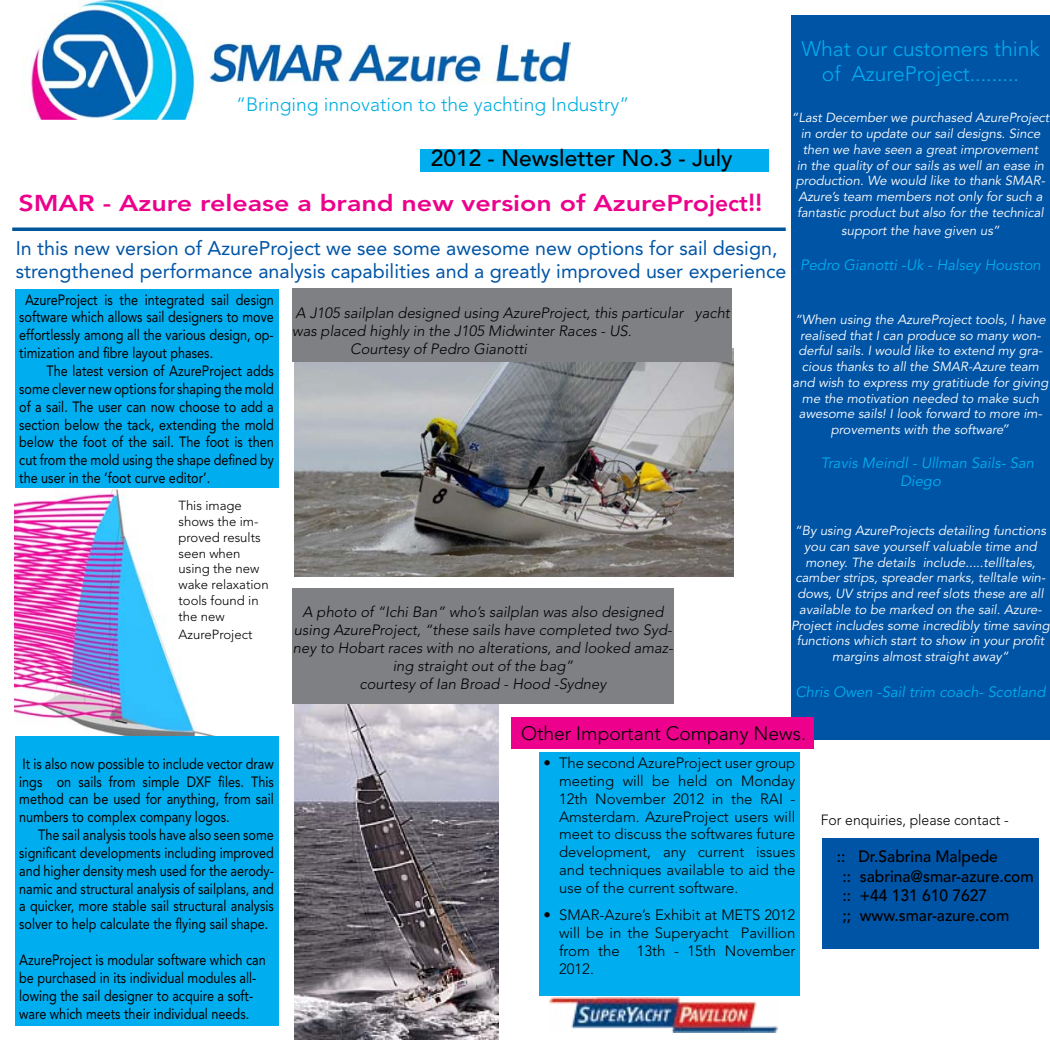
<style>
.page{position:relative;width:1050px;height:1050px;background:#fff}
.page>*{position:absolute;margin:0;border:0;box-sizing:border-box;transform-origin:0 0}
.t1{font:800 22.75px/44.7px "Avenir";color:#ec008c;scale:1.18 1}
.t2{font:300 21px/25.2px "Avenir";color:#00aeef;text-align:center}
.t3{font:19.69px/23.6px "Avenir";color:#0054a6}
.t4{font:300 19.25px "Avenir";color:#00aee2}
.t5{font:300 19.25px "Avenir";color:#000}
.t6{font:500 16.36px/19.6px "Avenir";color:#000;scale:.95 1}
.t7{font:14.88px/17.8px "Avenir";color:#000;text-align:justify;scale:.85 1}
.t8{font:italic 300 14.88px/17.8px "Avenir";color:#000;text-align:center}
.t9{font:300 14.88px/17.8px "Avenir";color:#000;text-align:justify}
.t10{font:italic 14.88px/17.8px "Avenir";color:#00aeef}
.t11{font:300 14.7px "Avenir";color:#000;scale:.95 1}
.t12{font:italic 13.12px/15.8px "Avenir";color:#fff;text-align:center}
.t13{font:300 13.12px/15.8px "Avenir";color:#000}
.s1{font-weight:500;color:#000}
.s2{font-size:24.5px}
.s3{font-family:"Book Antiqua";font-style:normal}
</style>
<div class="page">
<div style="left:822px;top:838px;width:218px;height:110px;background:#0054a6"></div>
<div style="left:15px;top:289px;width:263px;height:737px;background:#00aeef"></div>
<div style="left:420px;top:149px;width:348px;height:23px;background:#00aeef"></div>
<hr style="left:12px;top:228px;width:774px;height:3px;background:#005699">
<img style="left:14px;top:488px;width:264px;height:247px">
<div style="left:539px;top:752px;width:261px;height:244px;background:#00aeef"></div>
<img style="left:30px;top:0;width:540px;height:119px">
<div style="left:791px;top:16px;width:259px;height:724px;background:#0054a6"></div>
<img style="left:294px;top:348px;width:440px;height:229px">
<div style="left:292px;top:289px;width:440px;height:73px;background:#7e8083"></div>
<img style="left:294px;top:704px;width:205px;height:335px">
<div style="left:292px;top:588px;width:382px;height:116px;background:#7e8083"></div>
<img style="left:550px;top:998px;width:227px;height:35px">
<div style="left:511px;top:718px;width:303px;height:31px;background:#ec008c"></div>
<p class="t4" style="left:236px;top:93px;width:395px">“Bringing innovation to the yachting Industry”</p>
<h1 class="t1" style="left:18px;top:136px;width:632px;text-indent:412px"><span class="s1">2012 - Newsletter No.3 - July<br></span>SMAR - Azure release a brand new version of AzureProject<span class="s2">!!</span></h1>
<h3 class="t3" style="left:16px;top:236px;width:772px">In this new version of AzureProject we see some awesome new options for sail design, strengthened performance analysis capabilities and a greatly improved user experience</h3>
<h2 class="t2" style="left:801px;top:36px;width:240px">What our customers think of AzureProject.........</h2>
<p class="t12" style="left:792px;top:110px;width:259px">“Last December we purchased AzureProject in order to update our sail designs. Since then we have seen a great improvement<br>in the quality of our sails as well an ease in production. We would like to thank SMAR-Azure’s team members not only for such a fantastic product but also for the technical</p>
<p class="t12" style="left:841px;top:223px;width:160px">support the have given us”</p>
<p class="t10" style="left:800px;top:257px;width:242px">Pedro Gianotti -Uk - Halsey Houston</p>
<p class="t7" style="left:19px;top:291px;width:301px;text-indent:6px">AzureProject is the integrated sail design software which allows sail designers to move effortlessly among all the various design, op&shy;timization and fibre layout phases.</p>
<p class="t7" style="left:19px;top:362px;width:301px;text-indent:27px">The latest version of AzureProject adds some clever new options for shaping the mold of a sail. The user can now choose to add a section below the tack, extending the mold below the foot of the sail. The foot is then cut from the mold using the shape defined by the user in the ‘foot curve editor’.</p>
<p class="t13" style="left:178px;top:498px;width:92px">This image shows the im&shy;proved results seen when using the new wake relaxation tools found in the new</p>
<p class="t13" style="left:178px;top:627px;width:75px">AzureProject</p>
<p class="t7" style="left:19px;top:755px;width:301px">It is also now possible to include vector draw ings on sails from simple DXF files. This method can be used for anything, from sail numbers to complex company logos.</p>
<p class="t7" style="left:19px;top:826px;width:301px;text-indent:19px">The sail analysis tools have also seen some significant developments including improved and higher density mesh used for the aerody&shy;namic and structural analysis of sailplans, and a quicker, more stable sail structural analysis solver to help calculate the flying sail shape.</p>
<p class="t7" style="left:19px;top:951px;width:291px;text-align:left">AzureProject is modular software which can be purchased in its individual modules all&shy;lowing the sail designer to acquire a soft&shy;ware which meets their individual needs.</p>
<p class="t8" style="left:296px;top:304px;width:436px">A J105 sailplan designed using AzureProject, this particular yacht</p>
<p class="t8" style="left:292px;top:322px;width:341px">was placed highly in the J105 Midwinter Races - US.</p>
<p class="t8" style="left:350px;top:340px;width:178px">Courtesy of Pedro Gianotti</p>
<p class="t12" style="left:793px;top:312px;width:257px">“When using the AzureProject tools, I have realised that I can produce so many won&shy;derful sails. I would like to extend my gra&shy;cious thanks to all the SMAR-Azure team and wish to express my gratitiude for giving me the motivation needed to make such awesome sails! I look forward to more im&shy;provements with the software<span class="s3">”</span></p>
<p class="t10" style="left:900px;top:454px;width:136px;text-indent:-79px">Travis Meindl - Ullman Sails- San<br>Diego</p>
<p class="t12" style="left:791px;top:523px;width:260px">“By using AzureProjects detailing functions you can save yourself valuable time and money. The details include.....tellltales, camber strips, spreader marks, telltale win&shy;dows, UV strips and reef slots these are all available to be marked on the sail. Azure-Project includes some incredibly time saving functions which start to show in your profit margins almost straight away”</p>
<p class="t10" style="left:795px;top:683px;width:252px">Chris Owen -Sail trim coach- Scotland</p>
<p class="t8" style="left:293px;top:603px;width:382px">A photo of “Ichi Ban” who’s sailplan was also designed using AzureProject, “these sails have completed two Syd&shy;ney to Hobart races with no alterations, and looked amaz&shy;ing straight out of the bag”<br>courtesy of Ian Broad - Hood -Sydney</p>
<p class="t5" style="left:521px;top:723px;width:287px">Other Important Company News.</p>
<p class="t9" style="left:559px;top:754px;width:238px;text-indent:-16px">• The second AzureProject user group meeting will be held on Monday 12th November 2012 in the RAI - Amsterdam. AzureProject users will meet to discuss the softwares future development, any current issues and techniques available to aid the use of the current software.</p>
<p class="t9" style="left:559px;top:906px;width:238px;text-indent:-16px">• SMAR-Azure’s Exhibit at METS 2012 will be in the Superyacht Pavillion from the 13th - 15th November 2012.</p>
<p class="t11" style="left:821px;top:811px;width:199px">For enquiries, please contact -</p>
<p class="t6" style="left:842px;top:847px;width:203px;text-indent:-6px">:: Dr.Sabrina Malpede<br>:: sabrina@smar-azure.com :: +44 131 610 7627<br>;; www.smar-azure.com</p>
</div>
